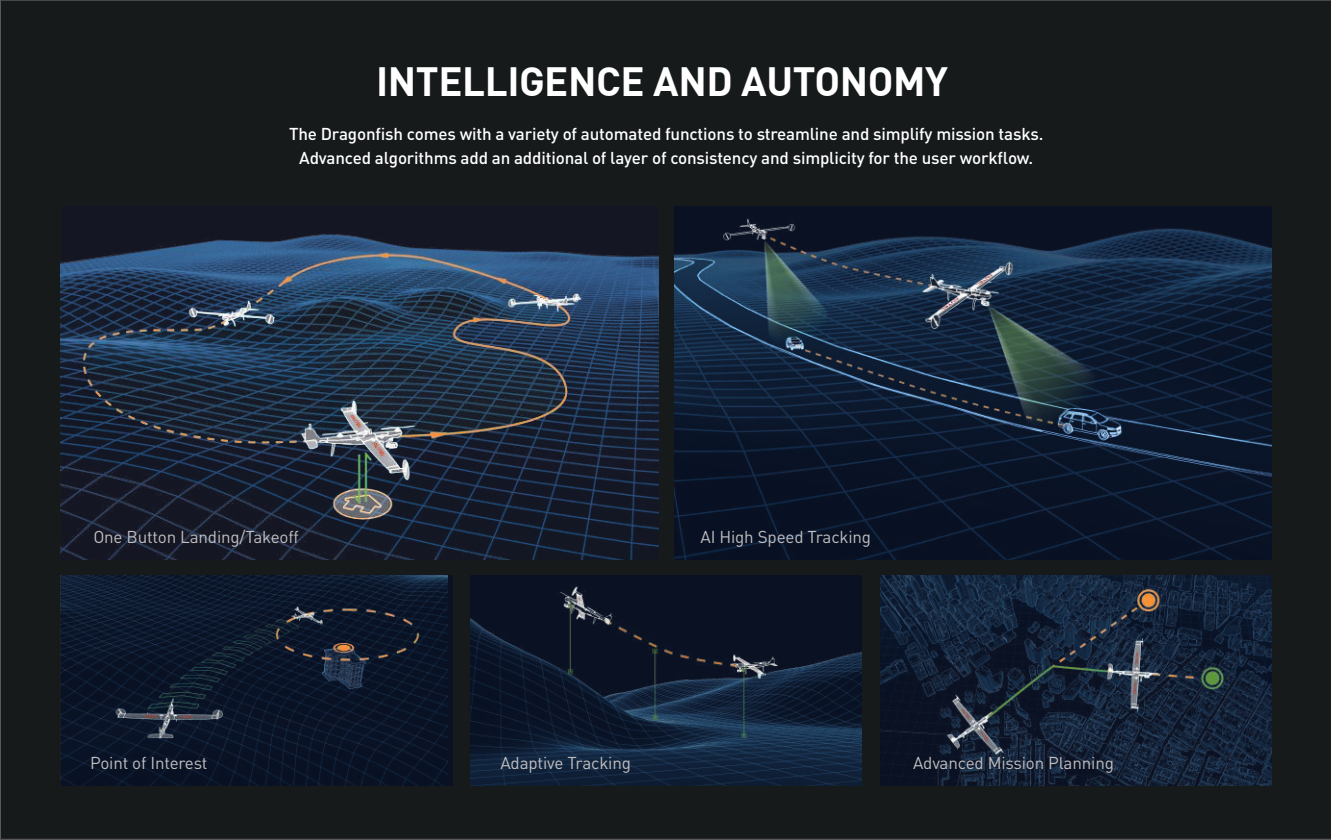
<style>
.page{position:relative;width:1331px;height:840px;background:#fff}
.page>*{position:absolute;margin:0;border:0;box-sizing:border-box;transform-origin:0 0}
.t1{font:700 40px "DIN Pro";letter-spacing:-.01em;color:#fff}
.t2{font:500 17px/24px "DIN Pro";letter-spacing:-.01em;color:#fff;text-align:center}
.t3{font:17px "DIN Pro";letter-spacing:-.01em;color:#c0bfc1}
</style>
<div class="page">
<div style="left:0;top:0;width:1331px;height:839px;background:#161a1b"></div>
<img style="left:471px;top:574px;width:391px;height:211px">
<img style="left:61px;top:574px;width:387px;height:211px">
<img style="left:880px;top:574px;width:391px;height:211px">
<img style="left:674px;top:205px;width:597px;height:354px">
<img style="left:61px;top:205px;width:597px;height:354px">
<h1 class="t1" style="left:376px;top:55px;width:573px">INTELLIGENCE AND AUTONOMY</h1>
<p class="t2" style="left:289px;top:121px;width:756px">The Dragonfish comes with a variety of automated functions to streamline and simplify mission tasks.<br>Advanced algorithms add an additional of layer of consistency and simplicity for the user workflow.</p>
<p class="t3" style="left:93px;top:525px;width:207px">One Button Landing/Takeoff</p>
<p class="t3" style="left:700px;top:525px;width:172px">AI High Speed Tracking</p>
<p class="t3" style="left:90px;top:750px;width:119px">Point of Interest</p>
<p class="t3" style="left:500px;top:750px;width:132px">Adaptive Tracking</p>
<p class="t3" style="left:913px;top:750px;width:202px">Advanced Mission Planning</p>
</div>
